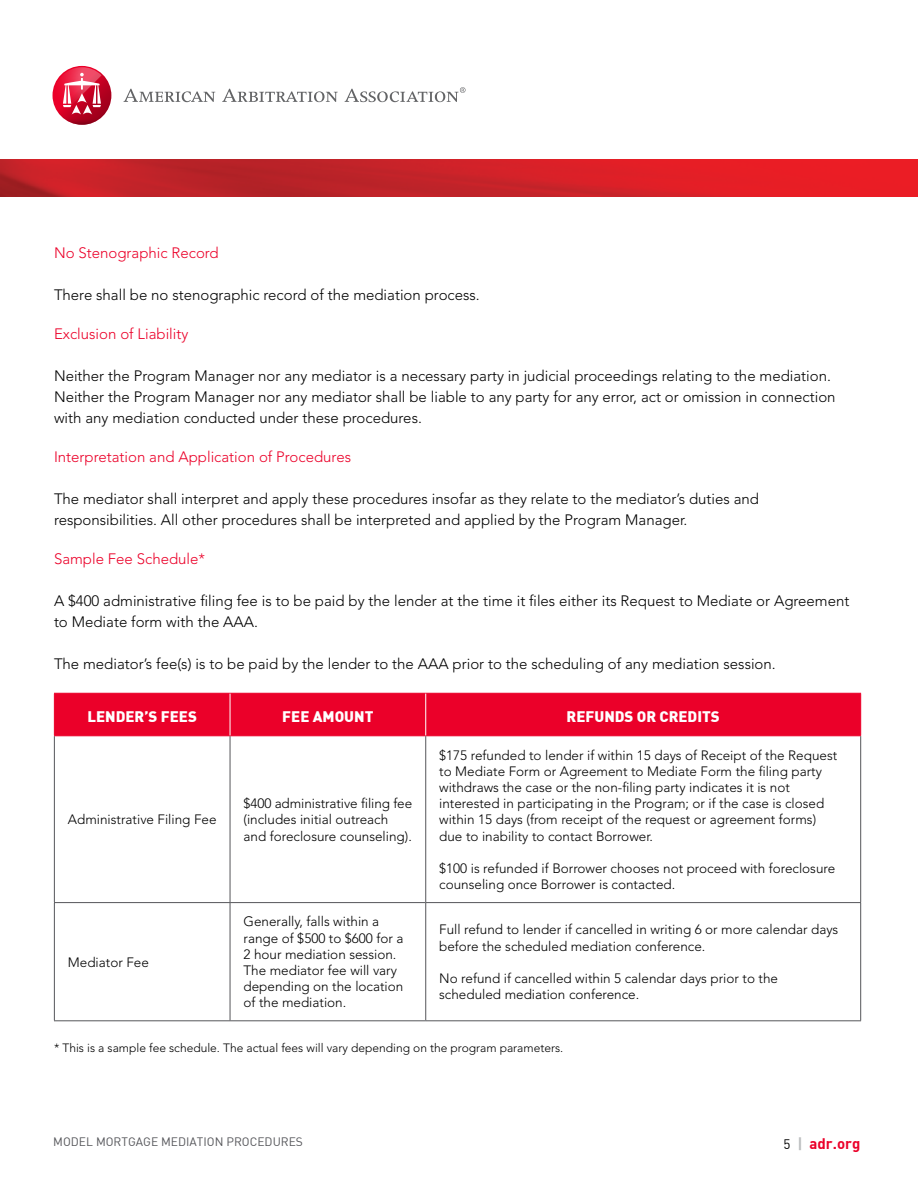
<style>
.page{position:relative;width:918px;height:1188px;background:#fff}
.page>*{position:absolute;margin:0;border:0;box-sizing:border-box;transform-origin:0 0}
.t1{font:300 15px/21px "Avenir LT Std";color:#000}
.t2{font:300 15px "Avenir LT Std";color:#eb0029}
.t3{font:900 15px "DIN";color:#fff}
.t4{font:15px "DIN Bold";color:#eb0029}
.t5{font:300 13.5px/16.2px "Avenir LT Std";color:#000}
.t6{font:300 12px "Avenir LT Std";color:#000}
.t7{font:12px "DIN";color:#55565a}
.s1{font-family:"DIN";font-size:13.5px;color:#000}
.s2{color:#bcbec0}
</style>
<div class="page">
<img style="left:0;top:160px;width:918px;height:36px">
<svg style="left:124px;top:89px;width:91px;height:13px"></svg>
<svg style="left:222px;top:89px;width:116px;height:13px"></svg>
<svg style="left:345px;top:87px;width:121px;height:15px"></svg>
<svg style="left:52px;top:66px;width:59px;height:59px"></svg>
<div style="left:55px;top:694px;width:805px;height:41px;background:#eb0029"></div>
<hr style="left:54px;top:693px;width:176px;height:1px;background:#eb0029">
<hr style="left:54px;top:694px;width:1px;height:41px;background:#eb0029">
<hr style="left:230px;top:693px;width:196px;height:1px;background:#eb0029">
<hr style="left:426px;top:693px;width:435px;height:1px;background:#eb0029">
<hr style="left:860px;top:694px;width:1px;height:41px;background:#eb0029">
<hr style="left:54px;top:735px;width:176px;height:1px;background:#eb0029">
<hr style="left:230px;top:735px;width:196px;height:1px;background:#eb0029">
<hr style="left:426px;top:735px;width:435px;height:1px;background:#eb0029">
<hr style="left:230px;top:694px;width:1px;height:41px;background:#fff">
<hr style="left:425px;top:694px;width:1px;height:41px;background:#fff">
<hr style="left:54px;top:736px;width:1px;height:166px;background:#55565a">
<hr style="left:230px;top:736px;width:1px;height:166px;background:#55565a">
<hr style="left:425px;top:736px;width:1px;height:166px;background:#55565a">
<hr style="left:860px;top:736px;width:1px;height:166px;background:#55565a">
<hr style="left:54px;top:902px;width:176px;height:1px;background:#55565a">
<hr style="left:54px;top:903px;width:1px;height:117px;background:#55565a">
<hr style="left:230px;top:902px;width:196px;height:1px;background:#55565a">
<hr style="left:230px;top:903px;width:1px;height:117px;background:#55565a">
<hr style="left:426px;top:902px;width:435px;height:1px;background:#55565a">
<hr style="left:425px;top:903px;width:1px;height:117px;background:#55565a">
<hr style="left:860px;top:903px;width:1px;height:117px;background:#55565a">
<hr style="left:54px;top:1020px;width:176px;height:1px;background:#55565a">
<hr style="left:230px;top:1020px;width:196px;height:1px;background:#55565a">
<hr style="left:426px;top:1020px;width:435px;height:1px;background:#55565a">
<p class="t2" style="left:54px;top:244px;width:166px">No Stenographic Record</p>
<p class="t1" style="left:54px;top:284px;width:427px">There shall be no stenographic record of the mediation process.</p>
<p class="t2" style="left:54px;top:325px;width:136px">Exclusion of Liability</p>
<p class="t1" style="left:54px;top:365px;width:783px">Neither the Program Manager nor any mediator is a necessary party in judicial proceedings relating to the mediation.<br>Neither the Program Manager nor any mediator shall be liable to any party for any error, act or omission in connection with any mediation conducted under these procedures.</p>
<p class="t2" style="left:54px;top:448px;width:299px">Interpretation and Application of Procedures</p>
<p class="t1" style="left:54px;top:488px;width:707px">The mediator shall interpret and apply these procedures insofar as they relate to the mediator’s duties and responsibilities. All other procedures shall be interpreted and applied by the Program Manager.</p>
<p class="t2" style="left:54px;top:550px;width:153px">Sample Fee Schedule*</p>
<p class="t1" style="left:54px;top:590px;width:797px">A $400 administrative filing fee is to be paid by the lender at the time it files either its Request to Mediate or Agreement to Mediate form with the AAA.</p>
<p class="t1" style="left:54px;top:653px;width:723px">The mediator’s fee(s) is to be paid by the lender to the AAA prior to the scheduling of any mediation session.</p>
<p class="t3" style="left:88px;top:707px;width:111px">LENDER’S FEES</p>
<p class="t3" style="left:282px;top:707px;width:93px">FEE AMOUNT</p>
<p class="t3" style="left:567px;top:707px;width:155px">REFUNDS OR CREDITS</p>
<p class="t5" style="left:68px;top:812px;width:150px">Administrative Filing Fee</p>
<p class="t5" style="left:68px;top:954px;width:83px">Mediator Fee</p>
<p class="t5" style="left:244px;top:795px;width:170px">$400 administrative filing fee (includes initial outreach and foreclosure counseling).</p>
<p class="t5" style="left:439px;top:747px;width:400px">$175 refunded to lender if within 15 days of Receipt of the Request to Mediate Form or Agreement to Mediate Form the filing party withdraws the case or the non-filing party indicates it is not interested in participating in the Program; or if the case is closed within 15 days (from receipt of the request or agreement forms) due to inability to contact Borrower.</p>
<p class="t5" style="left:439px;top:860px;width:398px">$100 is refunded if Borrower chooses not proceed with foreclosure counseling once Borrower is contacted.</p>
<p class="t5" style="left:244px;top:914px;width:162px">Generally, falls within a range of $500 to $600 for a<br>2 hour mediation session.<br>The mediator fee will vary depending on the location of the mediation.</p>
<p class="t5" style="left:439px;top:922px;width:401px">Full refund to lender if cancelled in writing 6 or more calendar days before the scheduled mediation conference.</p>
<p class="t5" style="left:439px;top:970px;width:340px">No refund if cancelled within 5 calendar days prior to the scheduled mediation conference.</p>
<p class="t6" style="left:54px;top:1040px;width:511px">* This is a sample fee schedule. The actual fees will vary depending on the program parameters.</p>
<p class="t7" style="left:53px;top:1134px;width:251px">MODEL MORTGAGE MEDIATION PROCEDURES</p>
<p class="t4" style="left:783px;top:1134px;width:79px"><span class="s1">5</span> <span class="s2">|</span> adr.org</p>
</div>
